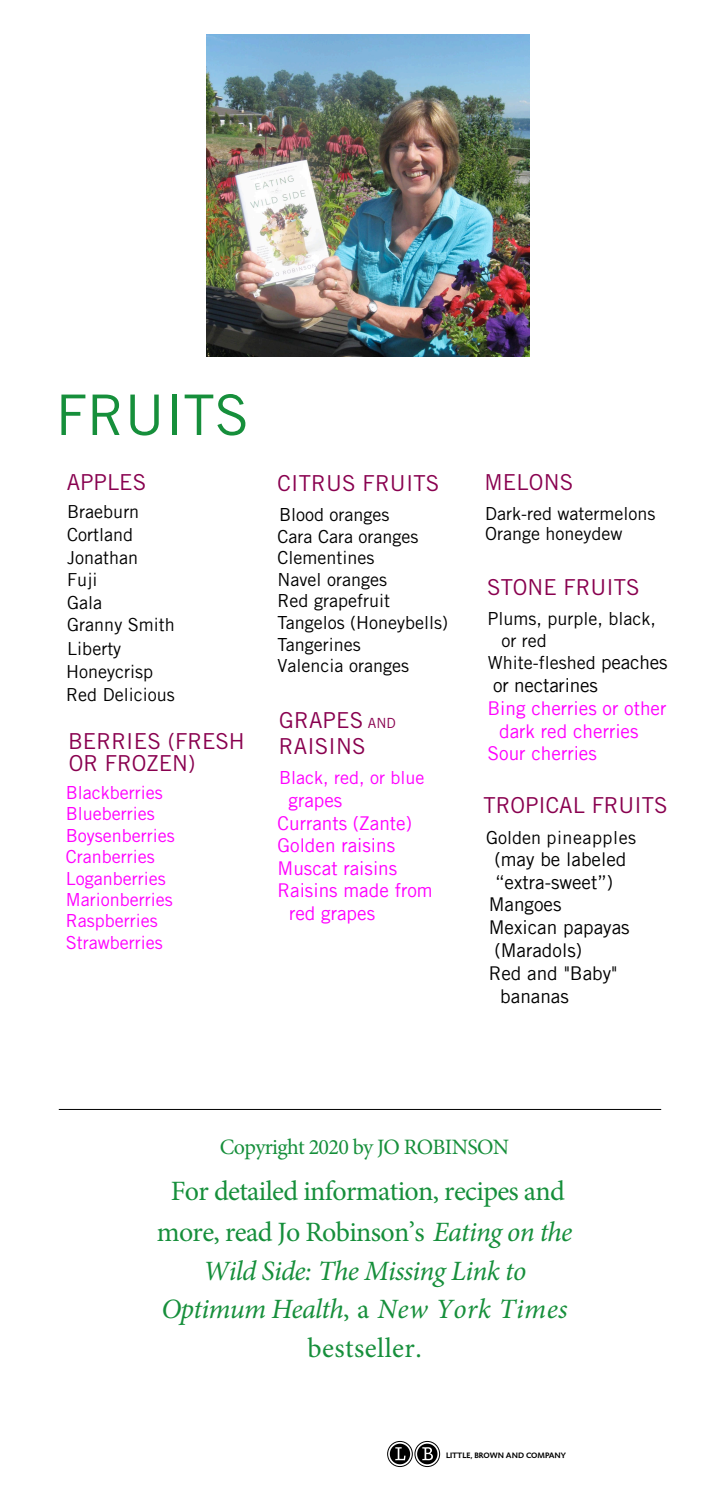
<style>
.page{position:relative;width:720px;height:1512px;background:#fff}
.page>*{position:absolute;margin:0;border:0;box-sizing:border-box;transform-origin:0 0}
.t1{font:56px "Trade Gothic";color:#168f3b}
.t2{font:28px/39.2px "Minion Pro";letter-spacing:-.025em;color:#168f3b;text-align:center}
.t3{font:22px/22.6px "Trade Gothic";letter-spacing:.01em;color:#89004f}
.t4{font:22px "Minion Pro";letter-spacing:-.03em;color:#168f3b}
.t5{font:22px "Trade Gothic";color:#88004f}
.t6{font:19px "Trade Gothic LT";color:#f0f}
.t7{font:19px "Trade Gothic LT";color:#000}
.t8{font:18px/21.6px "Trade Gothic";color:#000}
.t9{font:18px/21.4px "Trade Gothic";color:#f0f}
.t10{font:18px/22.6px "Trade Gothic LT";color:#000}
.t11{font:18px "Trade Gothic";letter-spacing:.03em;color:#000}
.t12{font:700 9px "Magma";color:#000}
.s1{font-size:14px}
.s2{font-family:"Trade Gothic LT";font-size:19px}
.s3{font-style:italic}
</style>
<div class="page">
<hr style="left:59px;top:1109px;width:602px;height:1px;background:#000">
<svg style="left:387px;top:1441px;width:53px;height:26px"></svg>
<img style="left:206px;top:35px;width:324px;height:321px">
<h1 class="t1" style="left:56px;top:381px;width:194px">FRUITS</h1>
<p class="t5" style="left:67px;top:469px;width:81px">APPLES</p>
<p class="t10" style="left:67px;top:500px;width:109px">Braeburn<br>Cortland<br>Jonathan<br>Fuji<br>Gala<br>Granny Smith</p>
<p class="t10" style="left:66px;top:637px;width:110px;line-height:23.2px">Liberty<br>Honeycrisp<br>Red Delicious</p>
<p class="t3" style="left:68px;top:729px;width:178px">BERRIES (FRESH<br>OR FROZEN)</p>
<p class="t9" style="left:66px;top:782px;width:110px">Blackberries<br>Blueberries<br>Boysenberries<br>Cranberries<br>Loganberries<br>Marionberries<br>Raspberries<br>Strawberries</p>
<p class="t3" style="left:278px;top:472px;width:163px">CITRUS FRUITS</p>
<p class="t8" style="left:278px;top:504px;width:172px">Blood oranges<br>Cara Cara oranges<br>Clementines<br>Navel oranges<br>Red grapefruit<br>Tangelos (Honeybells)<br>Tangerines<br>Valencia oranges</p>
<p class="t3" style="left:279px;top:707px;width:118px;line-height:25.6px">GRAPES <span class="s1">AND<br></span>RAISINS</p>
<p class="t9" style="left:279px;top:767px;width:147px">Black, red, or blue</p>
<p class="t6" style="left:289px;top:789px;width:55px">grapes</p>
<p class="t6" style="left:278px;top:811px;width:136px">Currants (Zante)</p>
<p class="t6" style="left:278px;top:834px;width:119px">Golden raisins</p>
<p class="t6" style="left:278px;top:856px;width:121px">Muscat raisins</p>
<p class="t6" style="left:278px;top:879px;width:157px">Raisins made from</p>
<p class="t6" style="left:289px;top:901px;width:88px">red grapes</p>
<p class="t3" style="left:484px;top:470px;width:91px">MELONS</p>
<p class="t8" style="left:485px;top:503px;width:172px;line-height:20.8px">Dark-red watermelons<br>Orange honeydew</p>
<p class="t3" style="left:487px;top:575px;width:154px">STONE FRUITS</p>
<p class="t8" style="left:488px;top:607px;width:170px">Plums, purple, black,</p>
<p class="t8" style="left:501px;top:630px;width:47px">or red</p>
<p class="t8" style="left:488px;top:652px;width:181px">White-fleshed <span class="s2">peaches</span></p>
<p class="t7" style="left:493px;top:674px;width:106px">or nectarines</p>
<p class="t6" style="left:488px;top:697px;width:180px">Bing cherries or other</p>
<p class="t6" style="left:499px;top:719px;width:141px">dark red cherries</p>
<p class="t6" style="left:488px;top:742px;width:111px">Sour cherries</p>
<p class="t3" style="left:484px;top:794px;width:185px">TROPICAL FRUITS</p>
<p class="t11" style="left:486px;top:827px;width:152px">Golden pineapples</p>
<p class="t7" style="left:495px;top:848px;width:133px">(may be labeled</p>
<p class="t7" style="left:495px;top:870px;width:120px">“extra-sweet”)</p>
<p class="t7" style="left:489px;top:893px;width:74px">Mangoes</p>
<p class="t7" style="left:489px;top:916px;width:142px">Mexican papayas</p>
<p class="t7" style="left:495px;top:939px;width:89px">(Maradols)</p>
<p class="t7" style="left:489px;top:961px;width:130px">Red and "Baby"</p>
<p class="t7" style="left:500px;top:984px;width:70px">bananas</p>
<p class="t4" style="left:220px;top:1132px;width:291px">Copyright 2020 by JO ROBINSON</p>
<h2 class="t2" style="left:157px;top:1172px;width:417px">For detailed information, recipes and more, read Jo Robinson’s <span class="s3">Eating on the<br>Wild Side: The Missing Link to<br>Optimum Health</span>, a <span class="s3">New York Times </span>bestseller.</h2>
<p class="t12" style="left:446px;top:1450px;width:121px">LITTLE, BROWN AND COMPANY</p>
</div>
